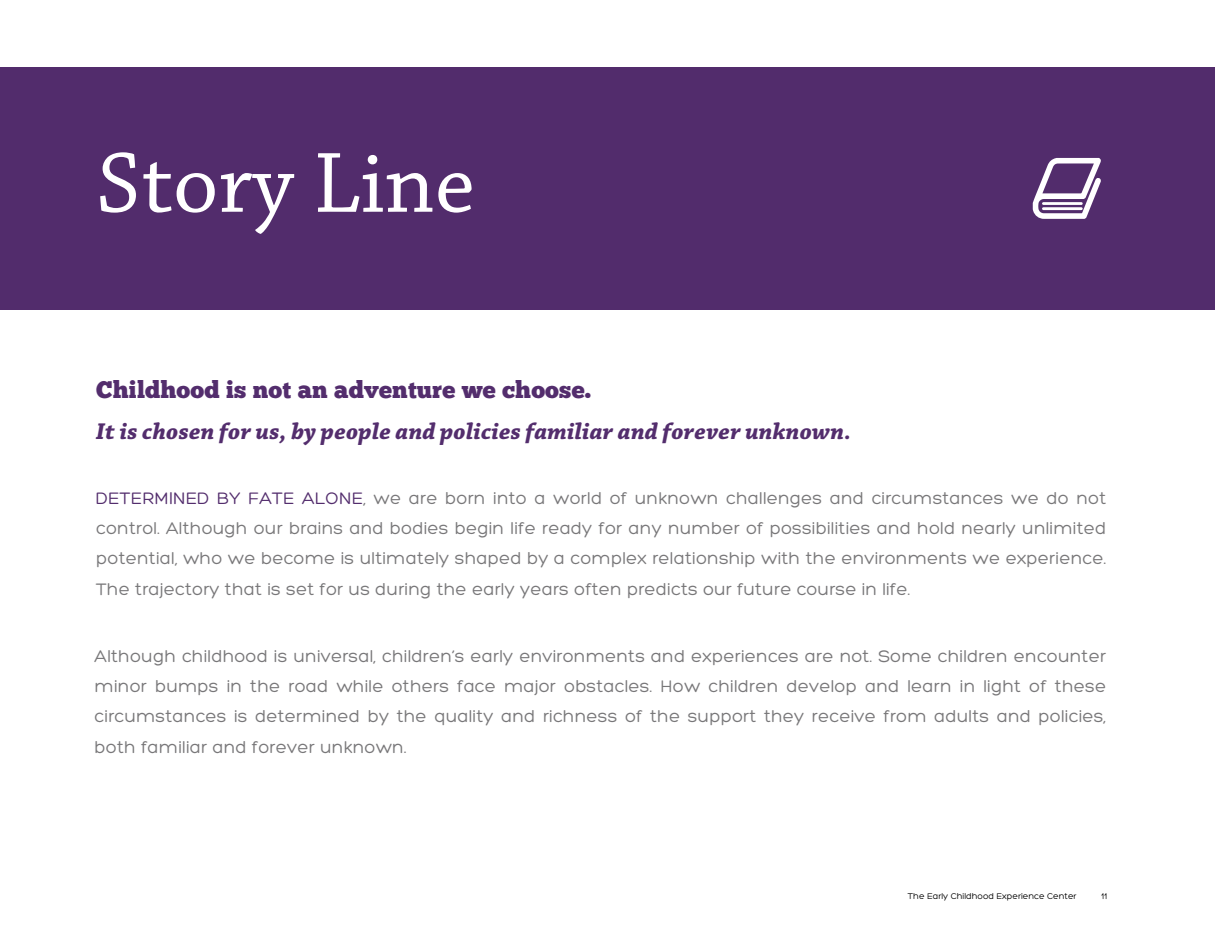
<style>
.page{position:relative;width:1215px;height:945px;background:#fff}
.page>*{position:absolute;margin:0;border:0;box-sizing:border-box;transform-origin:0 0}
.t1{font:90px "Chaparral Pro";color:#fff}
.t2{font:italic 700 24px "Chaparral Pro";letter-spacing:.01em;color:#532d6d}
.t3{font:24px "Chunk Five";letter-spacing:.01em;color:#532d6d}
.t4{font:18px/30.5px "Hero";letter-spacing:.01em;color:#787779;text-align:justify}
.t5{font:9px "Hero";color:#000}
.s1{color:#532d6d}
</style>
<div class="page">
<div style="left:0;top:68px;width:1215px;height:242px;background:#522c6c"></div>
<svg style="left:1033px;top:158px;width:68px;height:61px"></svg>
<h1 class="t1" style="left:96px;top:133px;width:380px">Story Line</h1>
<h2 class="t3" style="left:96px;top:375px;width:496px">Childhood is not an adventure we choose.</h2>
<h2 class="t2" style="left:96px;top:417px;width:757px">It is chosen for us, by people and policies familiar and forever unknown.</h2>
<p class="t4" style="left:96px;top:483px;width:1012px"><span class="s1">DETERMINED BY FATE ALONE</span>, we are born into a world of unknown challenges and circumstances we do not control. Although our brains and bodies begin life ready for any number of possibilities and hold nearly unlimited potential, who we become is ultimately shaped by a complex relationship with the environments we experience.<br>The trajectory that is set for us during the early years often predicts our future course in life.</p>
<p class="t4" style="left:95px;top:641px;width:1013px;line-height:30px">Although childhood is universal, children’s early environments and experiences are not. Some children encounter minor bumps in the road while others face major obstacles. How children develop and learn in light of these circumstances is determined by the quality and richness of the support they receive from adults and policies,</p>
<p class="t4" style="left:95px;top:732px;width:313px">both familiar and forever unknown.</p>
<p class="t5" style="left:908px;top:891px;width:170px">The Early Childhood Experience Center</p>
<p class="t5" style="left:1101px;top:891px;width:7px">11</p>
</div>
